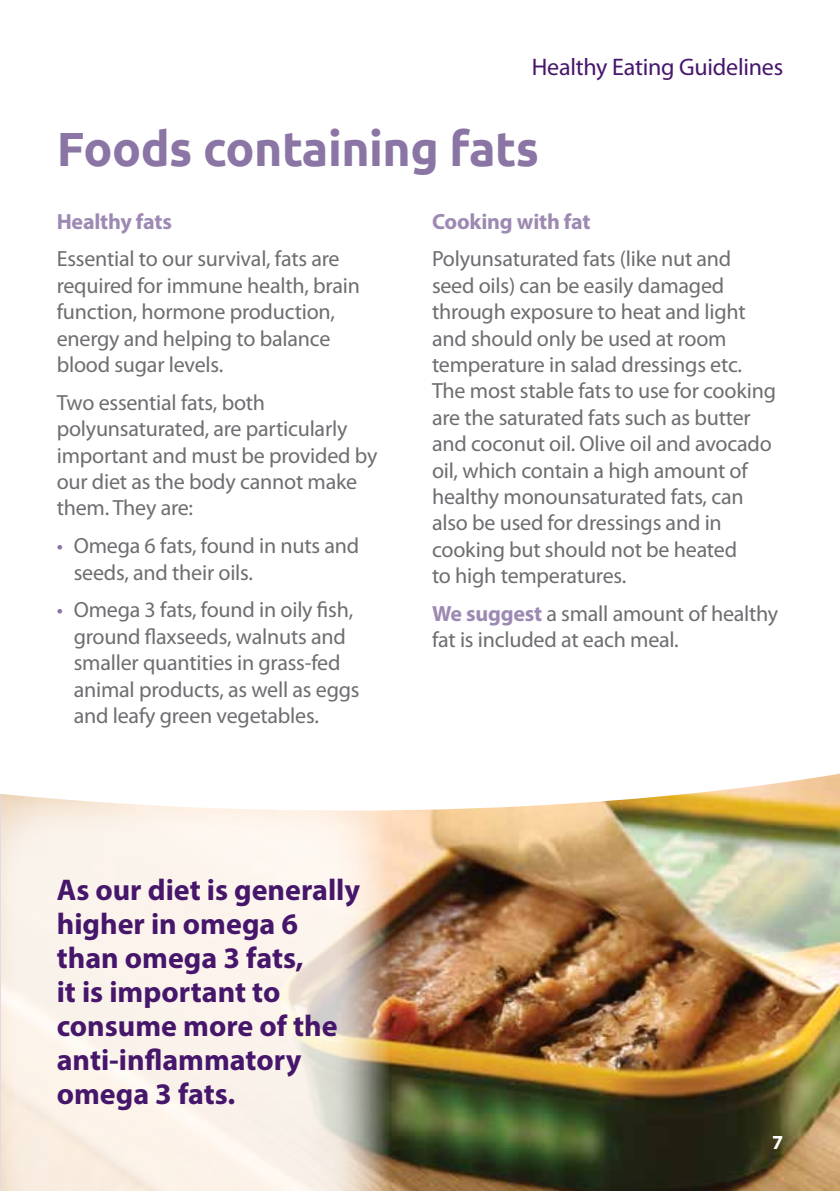
<style>
.page{position:relative;width:840px;height:1191px;background:#fff}
.page>*{position:absolute;margin:0;border:0;box-sizing:border-box;transform-origin:0 0}
.t1{font:700 48px "Ubuntu";letter-spacing:-.01em;color:#8a75a5}
.t2{font:700 30px/34px "Myriad Pro";color:#46166b}
.t3{font:24px "Myriad Pro";letter-spacing:-.01em;color:#46166b}
.t4{font:22px/26.4px "Myriad Pro";letter-spacing:-.01em;color:#6d6e71}
.t5{font:700 22px "Myriad Pro";letter-spacing:-.01em;color:#9d8ab3}
.t6{font:700 20px "Myriad Pro";color:#fff}
.s1{color:#8a75a5}
.s2{font-weight:700;color:#9d8ab3}
</style>
<div class="page">
<img style="left:389px;top:814px;width:450px;height:377px">
<svg style="left:1px;top:814px;width:388px;height:377px;background:#f3eae0"></svg>
<hr style="left:0;top:666px;width:1px;height:525px;background:#e0dbe7">
<svg style="left:0;top:666px;width:839px;height:148px"></svg>
<p class="t3" style="left:531px;top:54px;width:253px">Healthy Eating Guidelines</p>
<h1 class="t1" style="left:57px;top:120px;width:483px">Foods containing fats</h1>
<p class="t5" style="left:57px;top:207px;width:117px">Healthy fats</p>
<p class="t4" style="left:57px;top:246px;width:304px">Essential to our survival, fats are required for immune health, brain function, hormone production, energy and helping to balance blood sugar levels.</p>
<p class="t4" style="left:57px;top:389px;width:322px">Two essential fats, both polyunsaturated, are particularly important and must be provided by our diet as the body cannot make them. They are:</p>
<p class="t4" style="left:74px;top:533px;width:287px;text-indent:-17px"><span class="s1">•</span> Omega 6 fats, found in nuts and seeds, and their oils.</p>
<p class="t4" style="left:74px;top:597px;width:287px;text-indent:-17px"><span class="s1">•</span> Omega 3 fats, found in oily fish, ground flaxseeds, walnuts and smaller quantities in grass-fed animal products, as well as eggs and leafy green vegetables.</p>
<p class="t5" style="left:432px;top:207px;width:160px">Cooking with fat</p>
<p class="t4" style="left:432px;top:246px;width:345px">Polyunsaturated fats (like nut and seed oils) can be easily damaged through exposure to heat and light and should only be used at room temperature in salad dressings etc.<br>The most stable fats to use for cooking are the saturated fats such as butter and coconut oil. Olive oil and avocado oil, which contain a high amount of healthy monounsaturated fats, can also be used for dressings and in cooking but should not be heated<br>to high temperatures.</p>
<p class="t4" style="left:432px;top:601px;width:347px"><span class="s2">We suggest</span> a small amount of healthy fat is included at each meal.</p>
<h2 class="t2" style="left:57px;top:872px;width:305px">As our diet is generally higher in omega 6 than omega 3 fats,<br>it is important to consume more of the anti-inflammatory omega 3 fats.</h2>
<p class="t6" style="left:771px;top:1129px;width:13px">7</p>
</div>
